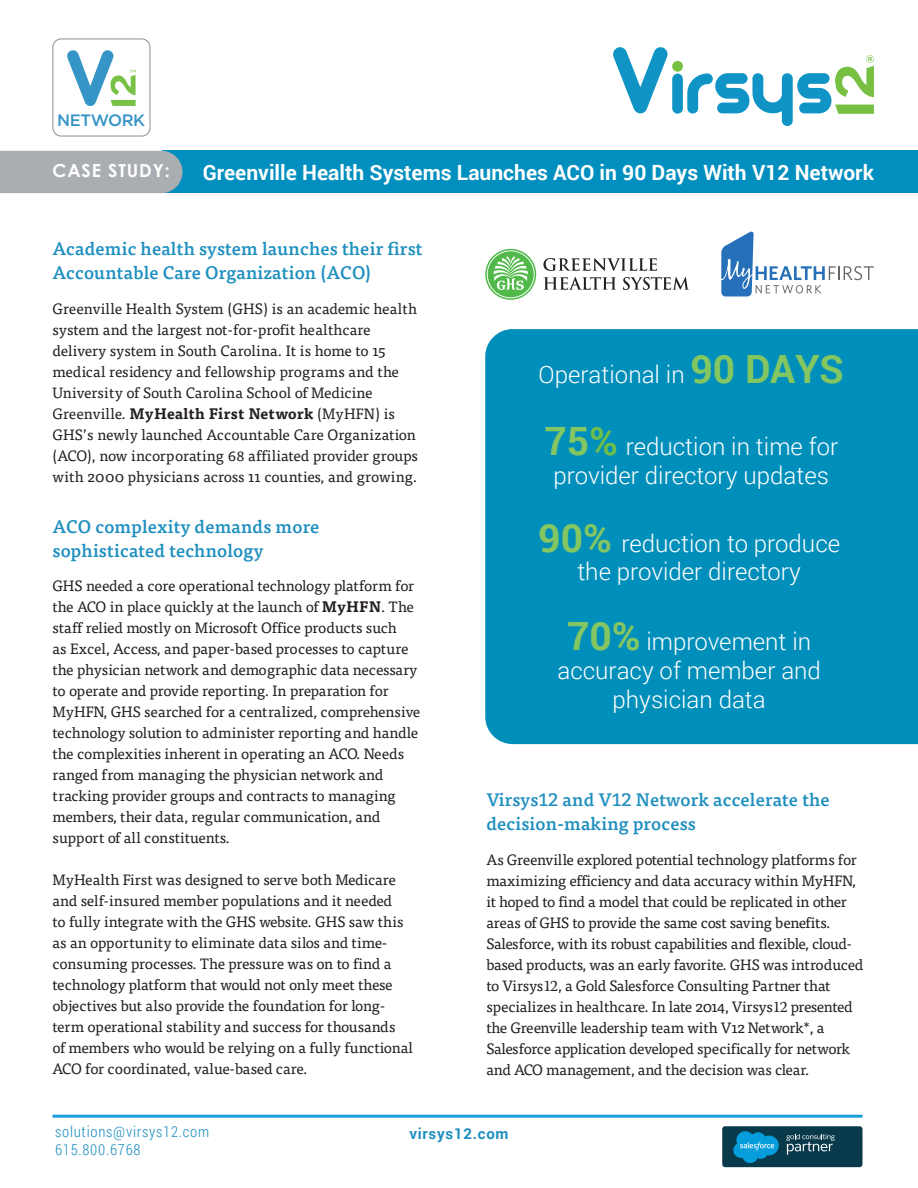
<style>
.page{position:relative;width:918px;height:1188px;background:#fff}
.page>*{position:absolute;margin:0;border:0;box-sizing:border-box;transform-origin:0 0}
.t1{font:300 24px/28.8px "Roboto";color:#fff;text-align:center}
.t2{font:700 21px "Roboto";color:#fff}
.t3{font:500 18px/24px "Tisa OT";letter-spacing:.01em;color:#1e8fbf}
.t4{font:700 18px "Century Gothic";letter-spacing:.05em;color:#fff}
.t5{font:500 16.5px "Gotham";letter-spacing:-.025em;color:#3595c6}
.t6{font:15px/21px "Tisa Pro";letter-spacing:-.01em;color:#241f21}
.t7{font:300 15px "Roboto Condensed";letter-spacing:.05em;color:#1e8fbf}
.t8{font:700 15px "Roboto";letter-spacing:.05em;color:#1e8fbf}
.s1{font-weight:700}
.s2{font-weight:700;font-size:39px;color:#83c662}
.s3{font-weight:700;font-size:39px;color:#6dbe4b}
.s4{font-family:"Bitter";font-weight:400}
.s5{font-family:"Warnock Pro";font-size:15.75px}
</style>
<div class="page">
<svg style="left:721px;top:231px;width:153px;height:65px"></svg>
<div style="left:163px;top:151px;width:755px;height:42px;background:#008fbf"></div>
<div style="left:0;top:151px;width:182px;height:42px;background:#aaaeb2"></div>
<hr style="left:52px;top:1115px;width:810px;height:3px;background:#199eda">
<div style="left:485px;top:329px;width:433px;height:415px;background:#008fba"></div>
<svg style="left:543px;top:258px;width:114px;height:13px"></svg>
<svg style="left:544px;top:277px;width:72px;height:13px"></svg>
<svg style="left:623px;top:277px;width:66px;height:13px"></svg>
<svg style="left:485px;top:249px;width:51px;height:51px"></svg>
<svg style="left:487px;top:250px;width:48px;height:48px"></svg>
<svg style="left:613px;top:47px;width:261px;height:79px"></svg>
<div style="left:52px;top:39px;width:98px;height:97px;border:1px solid #8d8d8d;border-radius:8px"></div>
<svg style="left:67px;top:50px;width:69px;height:56px"></svg>
<div style="left:722px;top:1126px;width:140px;height:41px;background:#093a4b;border-radius:3px"></div>
<svg style="left:733px;top:1131px;width:46px;height:32px"></svg>
<svg style="left:786px;top:1134px;width:49px;height:21px"></svg>
<p class="t5" style="left:57px;top:109px;width:90px">NETWORK</p>
<p class="t4" style="left:52px;top:157px;width:119px">CASE STUDY:</p>
<p class="t2" style="left:203px;top:158px;width:673px">Greenville Health Systems Launches ACO in 90 Days With V12 Network</p>
<p class="t3" style="left:52px;top:237px;width:372px">Academic health system launches their first<br>Accountable Care Organization (ACO)</p>
<p class="t6" style="left:52px;top:297px;width:367px">Greenville Health System (GHS) is an academic health system and the largest not-for-profit healthcare delivery system in South Carolina. It is home to 15 medical residency and fellowship programs and the University of South Carolina School of Medicine Greenville. <span class="s1">MyHealth First Network</span> (MyHFN) is GHS’s newly launched Accountable Care Organization (ACO), now incorporating 68 affiliated provider groups with 2000 physicians across 11 counties, and growing.</p>
<p class="t3" style="left:52px;top:515px;width:268px">ACO complexity demands more sophisticated technology</p>
<p class="t6" style="left:52px;top:575px;width:369px">GHS needed a core operational technology platform for the ACO in place quickly at the launch of <span class="s1">MyHFN</span>. The staff relied mostly on Microsoft Office products such<br>as Excel, Access, and paper-based processes to capture the physician network and demographic data necessary to operate and provide reporting. In preparation for MyHFN, GHS searched for a centralized, comprehensive technology solution to administer reporting and handle the complexities inherent in operating an ACO. Needs ranged from managing the physician network and tracking provider groups and contracts to managing members, their data, regular communication, and support of all constituents.</p>
<p class="t6" style="left:52px;top:869px;width:362px">MyHealth First was designed to serve both Medicare and self-insured member populations and it needed<br>to fully integrate with the GHS website. GHS saw this as an opportunity to eliminate data silos and time&shy;consuming processes. The pressure was on to find a technology platform that would not only meet these objectives but also provide the foundation for long&shy;term operational stability and success for thousands<br>of members who would be relying on a fully functional ACO for coordinated, value-based care.</p>
<p class="t1" style="left:539px;top:359px;width:307px">Operational in <span class="s2">90 DAYS</span></p>
<p class="t1" style="left:544px;top:431px;width:295px"><span class="s2">75</span><span class="s3">%</span> reduction in time for provider directory updates</p>
<p class="t1" style="left:538px;top:528px;width:303px"><span class="s2">90%</span> reduction to produce the provider directory</p>
<p class="t1" style="left:557px;top:626px;width:265px"><span class="s2">70%</span> improvement in accuracy of member and physician data</p>
<p class="t3" style="left:486px;top:788px;width:345px">Virsys<span class="s4">12</span> and V<span class="s4">12</span> Network accelerate the decision-making process</p>
<p class="t6" style="left:486px;top:848px;width:378px">As Greenville explored potential technology platforms for maximizing efficiency and data accuracy within MyHFN, it hoped to find a model that could be replicated in other areas of GHS to provide the same cost saving benefits.<br>Salesforce, with its robust capabilities and flexible, cloud&shy;based products, was an early favorite. GHS was introduced to Virsys<span class="s5">12</span>, a Gold Salesforce Consulting Partner that specializes in healthcare. In late 2014, Virsys<span class="s5">12</span> presented the Greenville leadership team with V12 Network*, a Salesforce application developed specifically for network and ACO management, and the decision was clear.</p>
<p class="t7" style="left:55px;top:1121px;width:156px">solutions@virsys12.com</p>
<p class="t8" style="left:409px;top:1123px;width:101px">virsys12.com</p>
<p class="t7" style="left:55px;top:1139px;width:87px">615.800.6768</p>
</div>
